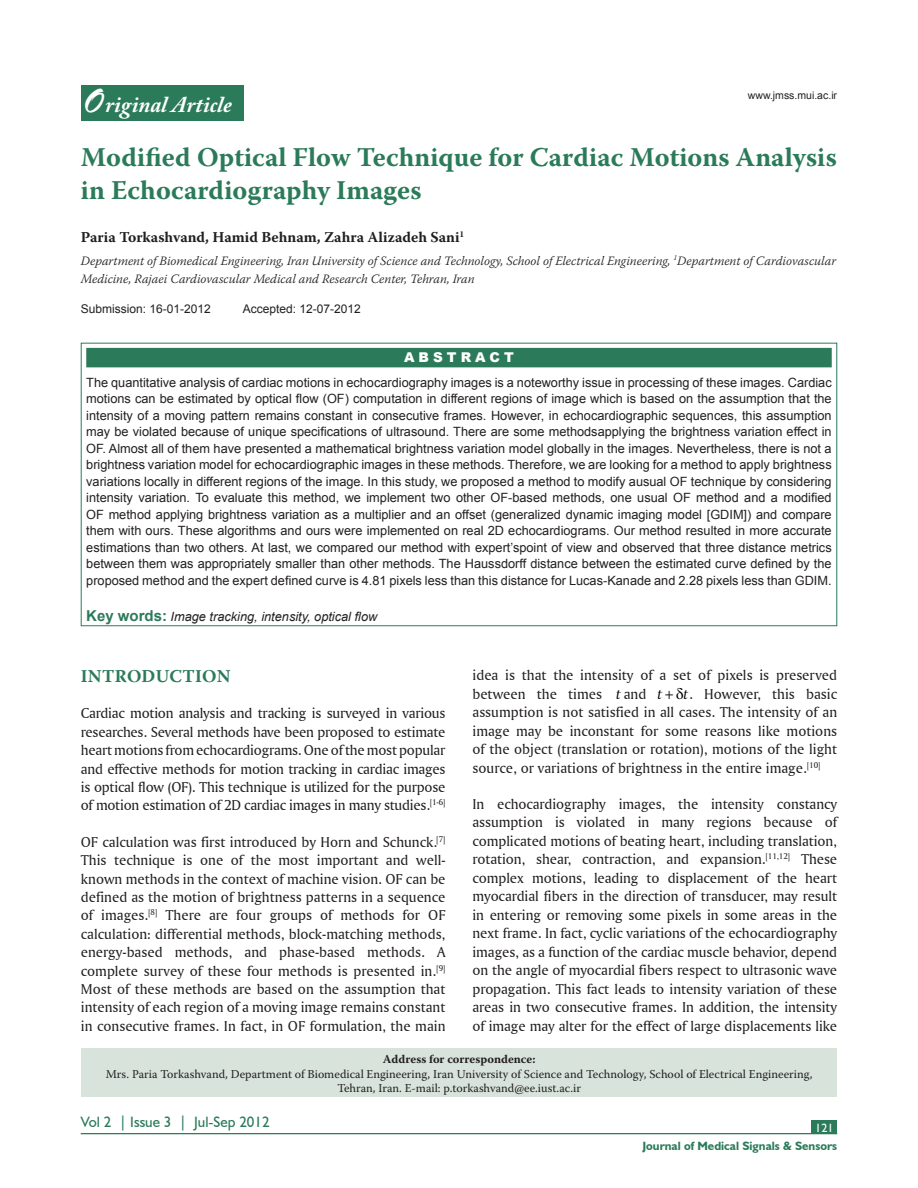
<style>
.page{position:relative;width:918px;height:1188px;background:#fff}
.page>*{position:absolute;margin:0;border:0;box-sizing:border-box;transform-origin:0 0}
.t1{font:700 27px/32.4px "Warnock Pro";color:#2b7b5a}
.t2{font:italic 700 22.5px "Adobe Caslon Pro";color:#fff}
.t3{font:700 18px "Warnock Pro";letter-spacing:.02em;color:#2b7b5a}
.t4{font:15px/18.5px "Amerigo BT Roman A";color:#231f20;text-align:justify}
.t5{font:700 15px "Warnock Pro";letter-spacing:.015em;color:#231f20}
.t6{font:15px "Humanist 521 BT";color:#2b7b5a}
.t7{font:900 13.5px "Arial";letter-spacing:.3em;color:#fff}
.t8{font:12.75px/16.5px "Arial";color:#231f20;text-align:justify}
.t9{font:italic 300 12.75px/18px "Warnock Pro";color:#231f20}
.t10{font:italic 12.75px "Arial";color:#231f20}
.t11{font:12px/14.4px "Warnock Pro";color:#231f20;text-align:center}
.t12{font:12px "Arial";color:#231f20}
.t13{font:700 12px "Humanist 521 BT";color:#2b7b5a}
.t14{font:700 12px "Warnock Pro";color:#231f20}
.t15{font:12px "Humanist 521 BT";color:#fff}
.t16{font:10.5px "Arial";color:#231f20}
.s1{font-family:"Brush Script";font-weight:400;font-style:normal;font-size:37.5px}
.s2{font-weight:700;font-style:normal;font-size:15px;color:#2b7b5a}
.s3{font-family:"Amerigo BT Italic A";color:#000}
</style>
<div class="page">
<hr style="left:81px;top:1133px;width:756px;height:1px;background:#2b7b5a">
<div style="left:812px;top:1121px;width:25px;height:13px;background:#2b7b5a"></div>
<div style="left:81px;top:85px;width:162px;height:35px;background:#2b7b5a"></div>
<div style="left:86px;top:348px;width:746px;height:19px;background:#2b7b5a"></div>
<div style="left:81px;top:1048px;width:756px;height:48px;background:#d7e3db"></div>
<h2 class="t2" style="left:84px;top:91px;width:149px"><span class="s1">O</span>riginal Article</h2>
<h1 class="t1" style="left:81px;top:141px;width:758px">Modified Optical Flow Technique for Cardiac Motions Analysis in Echocardiography Images</h1>
<p class="t5" style="left:81px;top:228px;width:385px">Paria Torkashvand, Hamid Behnam, Zahra Alizadeh Sani<sup>1</sup></p>
<p class="t9" style="left:81px;top:251px;width:757px">Department of Biomedical Engineering, Iran University of Science and Technology, School of Electrical Engineering, <sup>1</sup>Department of Cardiovascular<br>Medicine, Rajaei Cardiovascular Medical and Research Center, Tehran, Iran</p>
<p class="t12" style="left:81px;top:301px;width:132px">Submission: 16-01-2012</p>
<p class="t12" style="left:243px;top:301px;width:120px">Accepted: 12-07-2012</p>
<p class="t16" style="left:748px;top:89px;width:91px">www.jmss.mui.ac.ir</p>
<p class="t7" style="left:404px;top:347px;width:111px">ABSTRACT</p>
<p class="t8" style="left:86px;top:374px;width:747px">The quantitative analysis of cardiac motions in echocardiography images is a noteworthy issue in processing of these images. Cardiac motions can be estimated by optical flow (OF) computation in different regions of image which is based on the assumption that the intensity of a moving pattern remains constant in consecutive frames. However, in echocardiographic sequences, this assumption may be violated because of unique specifications of ultrasound. There are some methodsapplying the brightness variation effect in OF. Almost all of them have presented a mathematical brightness variation model globally in the images. Nevertheless, there is not a brightness variation model for echocardiographic images in these methods. Therefore, we are looking for a method to apply brightness variations locally in different regions of the image. In this study, we proposed a method to modify ausual OF technique by considering intensity variation. To evaluate this method, we implement two other OF-based methods, one usual OF method and a modified OF method applying brightness variation as a multiplier and an offset (generalized dynamic imaging model [GDIM]) and compare them with ours. These algorithms and ours were implemented on real 2D echocardiograms. Our method resulted in more accurate estimations than two others. At last, we compared our method with expert’spoint of view and observed that three distance metrics between them was appropriately smaller than other methods. The Haussdorff distance between the estimated curve defined by the proposed method and the expert defined curve is 4.81 pixels less than this distance for Lucas-Kanade and 2.28 pixels less than GDIM.</p>
<p class="t10" style="left:86px;top:608px;width:293px"><span class="s2">Key words:</span> Image tracking, intensity, optical flow</p>
<p class="t4" style="left:472px;top:666px;width:366px">idea is that the intensity of a set of pixels is preserved between the times <span class="s3">t</span> and <span class="s3">t</span></p>
<p class="t3" style="left:81px;top:665px;width:151px">Introduction</p>
<p class="t4" style="left:81px;top:704px;width:366px">Cardiac motion analysis and tracking is surveyed in various researches. Several methods have been proposed to estimate heart motions from echocardiograms. One of the most popular and effective methods for motion tracking in cardiac images is optical flow (OF). This technique is utilized for the purpose of motion estimation of 2D cardiac images in many studies.<sup>[1-6]</sup></p>
<p class="t4" style="left:81px;top:832px;width:366px">OF calculation was first introduced by Horn and Schunck.<sup>[7] </sup>This technique is one of the most important and well&shy;known methods in the context of machine vision. OF can be defined as the motion of brightness patterns in a sequence of images.<sup>[8]</sup> There are four groups of methods for OF calculation: differential methods, block-matching methods, energy-based methods, and phase-based methods. A complete survey of these four methods is presented in.<sup>[9] </sup>Most of these methods are based on the assumption that intensity of each region of a moving image remains constant in consecutive frames. In fact, in OF formulation, the main</p>
<p class="t4" style="left:472px;top:684px;width:366px;text-indent:211px"><span class="s3">t</span>. However, this basic assumption is not satisfied in all cases. The intensity of an image may be inconstant for some reasons like motions of the object (translation or rotation), motions of the light source, or variations of brightness in the entire image.<sup>[10]</sup></p>
<p class="t4" style="left:472px;top:795px;width:366px">In echocardiography images, the intensity constancy assumption is violated in many regions because of complicated motions of beating heart, including translation, rotation, shear, contraction, and expansion.<sup>[11,12]</sup> These complex motions, leading to displacement of the heart myocardial fibers in the direction of transducer, may result in entering or removing some pixels in some areas in the next frame. In fact, cyclic variations of the echocardiography images, as a function of the cardiac muscle behavior, depend on the angle of myocardial fibers respect to ultrasonic wave propagation. This fact leads to intensity variation of these areas in two consecutive frames. In addition, the intensity of image may alter for the effect of large displacements like</p>
<p class="t14" style="left:383px;top:1052px;width:154px">Address for correspondence:</p>
<p class="t11" style="left:106px;top:1066px;width:708px">Mrs. Paria Torkashvand, Department of Biomedical Engineering, Iran University of Science and Technology, School of Electrical Engineering,<br>Tehran, Iran. E-mail: p.torkashvand@ee.iust.ac.ir</p>
<p class="t6" style="left:81px;top:1112px;width:190px">Vol 2 | Issue 3 | Jul-Sep 2012</p>
<p class="t15" style="left:815px;top:1120px;width:20px">121</p>
<p class="t13" style="left:642px;top:1139px;width:196px">Journal of Medical Signals &amp; Sensors</p>
</div>
